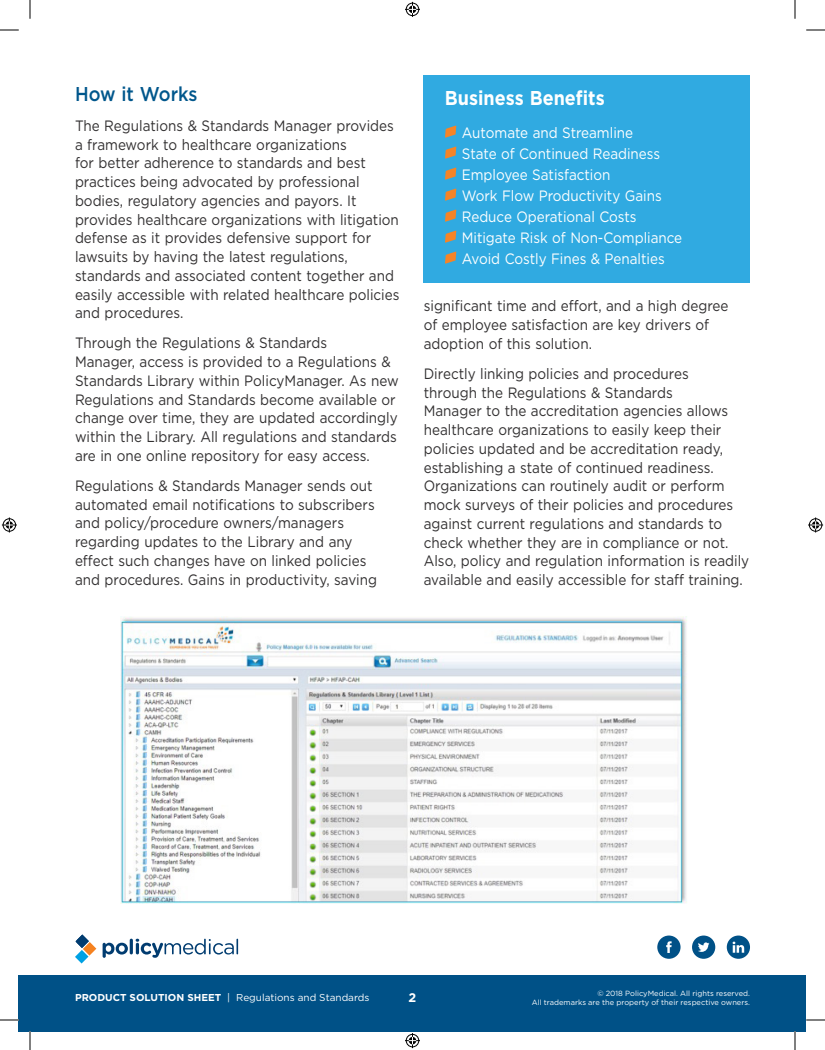
<style>
.page{position:relative;width:825px;height:1050px;background:#fff}
.page>*{position:absolute;margin:0;border:0;box-sizing:border-box;transform-origin:0 0}
.Sidebar_Title{font:700 20px "Gotham";color:#fff;scale:.9 1}
.Heading_1{font:500 20px "Gotham";color:#00578c;scale:.9 1}
.Body_Text{font:15px/18.8px "Gotham";color:#312f30;scale:.9 1}
.List_Bullet{font:15px "Gotham";color:#fff;scale:.9 1}
.t1{font:700 12.5px "Gotham";color:#fff}
.t2{font:10px "Gotham";color:#fff}
.t3{font:7.5px "Gotham";color:#fff}
.s1{font-weight:700}
</style>
<div class="page">
<div style="left:19px;top:975px;width:787px;height:56px;background:#005187"></div>
<svg style="left:657px;top:936px;width:24px;height:23px"></svg>
<svg style="left:692px;top:936px;width:23px;height:23px"></svg>
<svg style="left:727px;top:936px;width:23px;height:23px"></svg>
<svg style="left:103px;top:943px;width:25px;height:15px"></svg>
<hr style="left:130px;top:939px;width:3px;height:15px;background:#013c70;border-radius:2px">
<svg style="left:136px;top:939px;width:102px;height:19px"></svg>
<svg style="left:75px;top:935px;width:21px;height:29px"></svg>
<div style="left:424px;top:75px;width:326px;height:208px;background:#30aae1"></div>
<svg style="left:445px;top:125px;width:11px;height:13px"></svg>
<svg style="left:445px;top:146px;width:11px;height:13px"></svg>
<svg style="left:445px;top:167px;width:11px;height:13px"></svg>
<svg style="left:445px;top:188px;width:11px;height:13px"></svg>
<svg style="left:445px;top:209px;width:11px;height:13px"></svg>
<svg style="left:445px;top:230px;width:11px;height:13px"></svg>
<svg style="left:445px;top:251px;width:11px;height:13px"></svg>
<img style="left:120px;top:616px;width:567px;height:288px">
<svg style="left:0;top:29px;width:19px;height:2px"></svg>
<svg style="left:806px;top:29px;width:19px;height:2px"></svg>
<svg style="left:0;top:1019px;width:19px;height:2px"></svg>
<svg style="left:806px;top:1019px;width:19px;height:2px"></svg>
<svg style="left:29px;top:0;width:2px;height:19px"></svg>
<svg style="left:29px;top:1031px;width:2px;height:19px"></svg>
<svg style="left:794px;top:0;width:2px;height:19px"></svg>
<svg style="left:794px;top:1031px;width:2px;height:19px"></svg>
<svg style="left:405px;top:2px;width:15px;height:15px"></svg>
<svg style="left:405px;top:1033px;width:15px;height:15px"></svg>
<svg style="left:2px;top:518px;width:15px;height:14px"></svg>
<svg style="left:808px;top:518px;width:15px;height:14px"></svg>
<p class="Heading_1" style="left:75px;top:81px;width:138px">How it Works</p>
<p class="Body_Text" style="left:75px;top:116px;width:362px">The Regulations &amp; Standards Manager provides a framework to healthcare organizations<br>for better adherence to standards and best practices being advocated by professional bodies, regulatory agencies and payors. It provides healthcare organizations with litigation defense as it provides defensive support for lawsuits by having the latest regulations, standards and associated content together and easily accessible with related healthcare policies and procedures.</p>
<p class="Body_Text" style="left:75px;top:333px;width:361px">Through the Regulations &amp; Standards<br>Manager, access is provided to a Regulations &amp; Standards Library within PolicyManager. As new Regulations and Standards become available or change over time, they are updated accordingly within the Library. All regulations and standards are in one online repository for easy access.</p>
<p class="Body_Text" style="left:75px;top:476px;width:337px">Regulations &amp; Standards Manager sends out automated email notifications to subscribers and policy/procedure owners/managers regarding updates to the Library and any effect such changes have on linked policies and procedures. Gains in productivity, saving</p>
<p class="Sidebar_Title" style="left:445px;top:87px;width:179px">Business Benefits</p>
<p class="List_Bullet" style="left:462px;top:123px;width:192px">Automate and Streamline</p>
<p class="List_Bullet" style="left:462px;top:144px;width:222px">State of Continued Readiness</p>
<p class="List_Bullet" style="left:462px;top:165px;width:167px">Employee Satisfaction</p>
<p class="List_Bullet" style="left:462px;top:186px;width:224px">Work Flow Productivity Gains</p>
<p class="List_Bullet" style="left:462px;top:207px;width:196px">Reduce Operational Costs</p>
<p class="List_Bullet" style="left:462px;top:228px;width:246px">Mitigate Risk of Non-Compliance</p>
<p class="List_Bullet" style="left:462px;top:249px;width:227px">Avoid Costly Fines &amp; Penalties</p>
<p class="Body_Text" style="left:424px;top:296px;width:340px">significant time and effort, and a high degree of employee satisfaction are key drivers of adoption of this solution.</p>
<p class="Body_Text" style="left:424px;top:364px;width:363px">Directly linking policies and procedures<br>through the Regulations &amp; Standards<br>Manager to the accreditation agencies allows healthcare organizations to easily keep their policies updated and be accreditation ready, establishing a state of continued readiness.<br>Organizations can routinely audit or perform mock surveys of their policies and procedures against current regulations and standards to check whether they are in compliance or not.<br>Also, policy and regulation information is readily available and easily accessible for staff training.</p>
<p class="t2" style="left:75px;top:991px;width:296px"><span class="s1">PRODUCT SOLUTION SHEET</span> | Regulations and Standards</p>
<p class="t3" style="left:597px;top:988px;width:154px">© 2018 PolicyMedical. All rights reserved.</p>
<p class="t1" style="left:409px;top:991px;width:9px">2</p>
<p class="t3" style="left:532px;top:997px;width:220px">All trademarks are the property of their respective owners.</p>
</div>
